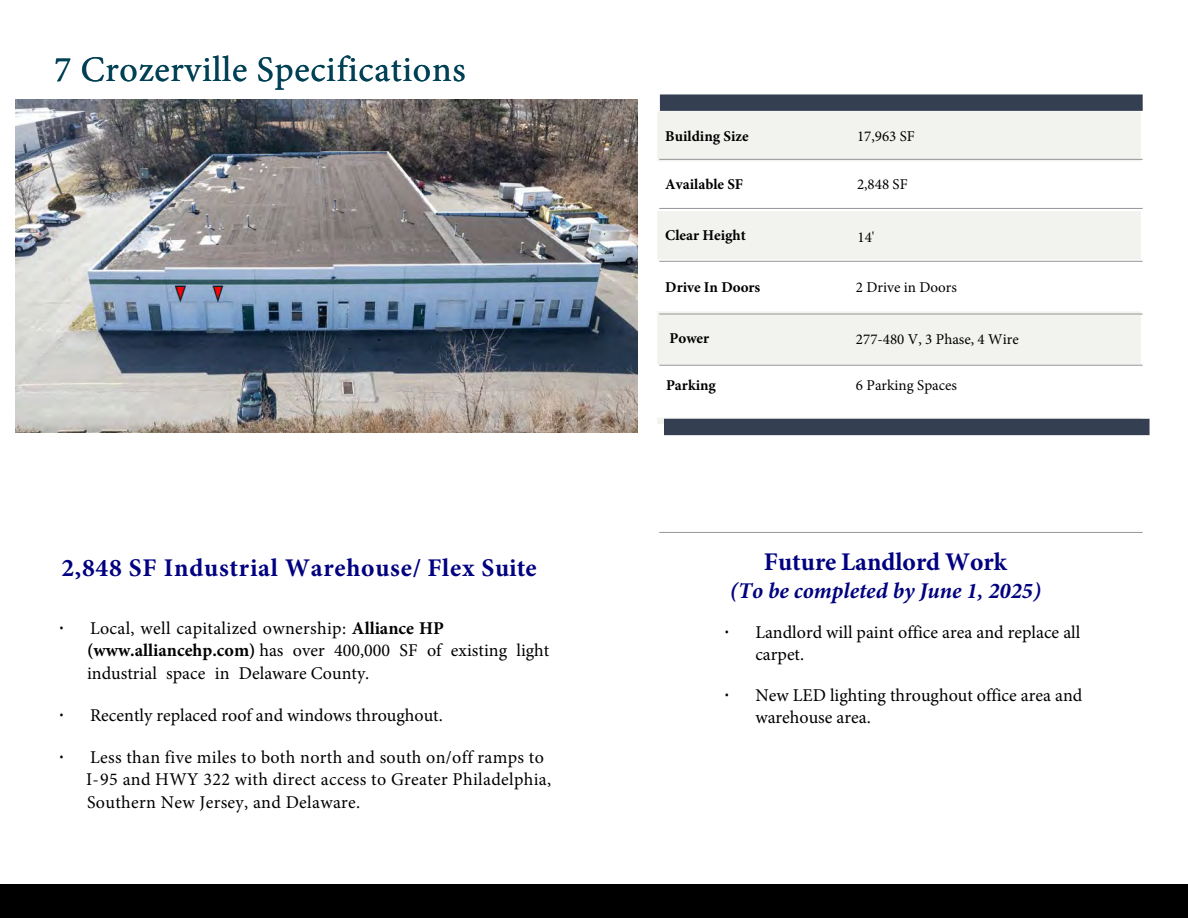
<style>
.page{position:relative;width:1188px;height:918px;background:#fff}
.page>*{position:absolute;margin:0;border:0;box-sizing:border-box;transform-origin:0 0}
.t1{font:36px "Minion Pro";letter-spacing:.02em;color:#004055}
.t2{font:700 25.5px "Minion Pro";letter-spacing:.03em;color:#000080}
.t3{font:700 25.5px "Minion Pro";color:#000080}
.t4{font:italic 700 22.5px "Minion Pro";color:#000080}
.t5{font:18px/22.4px "Minion Pro";color:#000}
.t6{font:18px/22.5px "Minion Pro";letter-spacing:.02em;color:#000}
.t7{font:15px "Minion Pro";color:#000}
.t8{font:700 15px "Minion Pro";color:#000}
.s1{font-family:"Open Sans";font-weight:300;font-size:16.5px}
.s2{font-weight:700}
</style>
<div class="page">
<svg style="left:657px;top:111px;width:484px;height:313px;fill:#f7f7f4"></svg>
<hr style="left:659px;top:159px;width:192px;height:1px;background:#939598">
<hr style="left:851px;top:159px;width:292px;height:1px;background:#939598">
<hr style="left:659px;top:208px;width:192px;height:1px;background:#939598">
<hr style="left:851px;top:208px;width:292px;height:1px;background:#939598">
<hr style="left:659px;top:261px;width:192px;height:1px;background:#939598">
<hr style="left:851px;top:261px;width:292px;height:1px;background:#939598">
<hr style="left:659px;top:314px;width:192px;height:1px;background:#939598">
<hr style="left:851px;top:314px;width:292px;height:1px;background:#939598">
<hr style="left:659px;top:365px;width:192px;height:1px;background:#939598">
<hr style="left:851px;top:365px;width:292px;height:1px;background:#939598">
<hr style="left:659px;top:532px;width:192px;height:1px;background:#939598">
<hr style="left:851px;top:532px;width:292px;height:1px;background:#939598">
<div style="left:660px;top:95px;width:483px;height:15px;background:#353f52"></div>
<div style="left:0;top:885px;width:1188px;height:33px;background:#000"></div>
<div style="left:664px;top:420px;width:486px;height:14px;background:#353f52"></div>
<img style="left:16px;top:99px;width:622px;height:334px">
<h1 class="t1" style="left:54px;top:46px;width:413px">7 Crozerville Specifications</h1>
<h2 class="t2" style="left:61px;top:549px;width:477px">2,848 SF Industrial Warehouse/ Flex Suite</h2>
<p class="t5" style="left:87px;top:617px;width:464px;text-indent:-28px"><span class="s1">•</span> Local, well capitalized ownership: <span class="s2">Alliance HP (www.alliancehp.com)</span> has over 400,000 SF of existing light industrial space in Delaware County.</p>
<p class="t5" style="left:59px;top:704px;width:386px"><span class="s1">•</span> Recently replaced roof and windows throughout.</p>
<p class="t6" style="left:86px;top:746px;width:467px;text-indent:-27px"><span class="s1">•</span> Less than five miles to both north and south on/off ramps to<br>I-95 and HWY 322 with direct access to Greater Philadelphia,<br>Southern New Jersey, and Delaware.</p>
<p class="t8" style="left:665px;top:125px;width:85px">Building Size</p>
<p class="t7" style="left:857px;top:126px;width:59px">17,963 SF</p>
<p class="t8" style="left:665px;top:174px;width:80px">Available SF</p>
<p class="t7" style="left:857px;top:174px;width:52px">2,848 SF</p>
<p class="t8" style="left:665px;top:225px;width:82px">Clear Height</p>
<p class="t7" style="left:857px;top:227px;width:18px">14'</p>
<p class="t8" style="left:665px;top:277px;width:97px">Drive In Doors</p>
<p class="t7" style="left:856px;top:277px;width:102px">2 Drive in Doors</p>
<p class="t8" style="left:670px;top:327px;width:41px">Power</p>
<p class="t7" style="left:856px;top:329px;width:164px">277-480 V, 3 Phase, 4 Wire</p>
<p class="t8" style="left:666px;top:375px;width:52px">Parking</p>
<p class="t7" style="left:856px;top:375px;width:103px">6 Parking Spaces</p>
<h2 class="t3" style="left:764px;top:544px;width:244px">Future Landlord Work</h2>
<p class="t4" style="left:730px;top:575px;width:312px">(To be completed by June 1, 2025)</p>
<p class="t5" style="left:755px;top:622px;width:327px;line-height:21.8px;text-indent:-31px"><span class="s1">•</span> Landlord will paint office area and replace all carpet.</p>
<p class="t5" style="left:755px;top:685px;width:329px;line-height:21.8px;text-indent:-31px"><span class="s1">•</span> New LED lighting throughout office area and warehouse area.</p>
</div>
